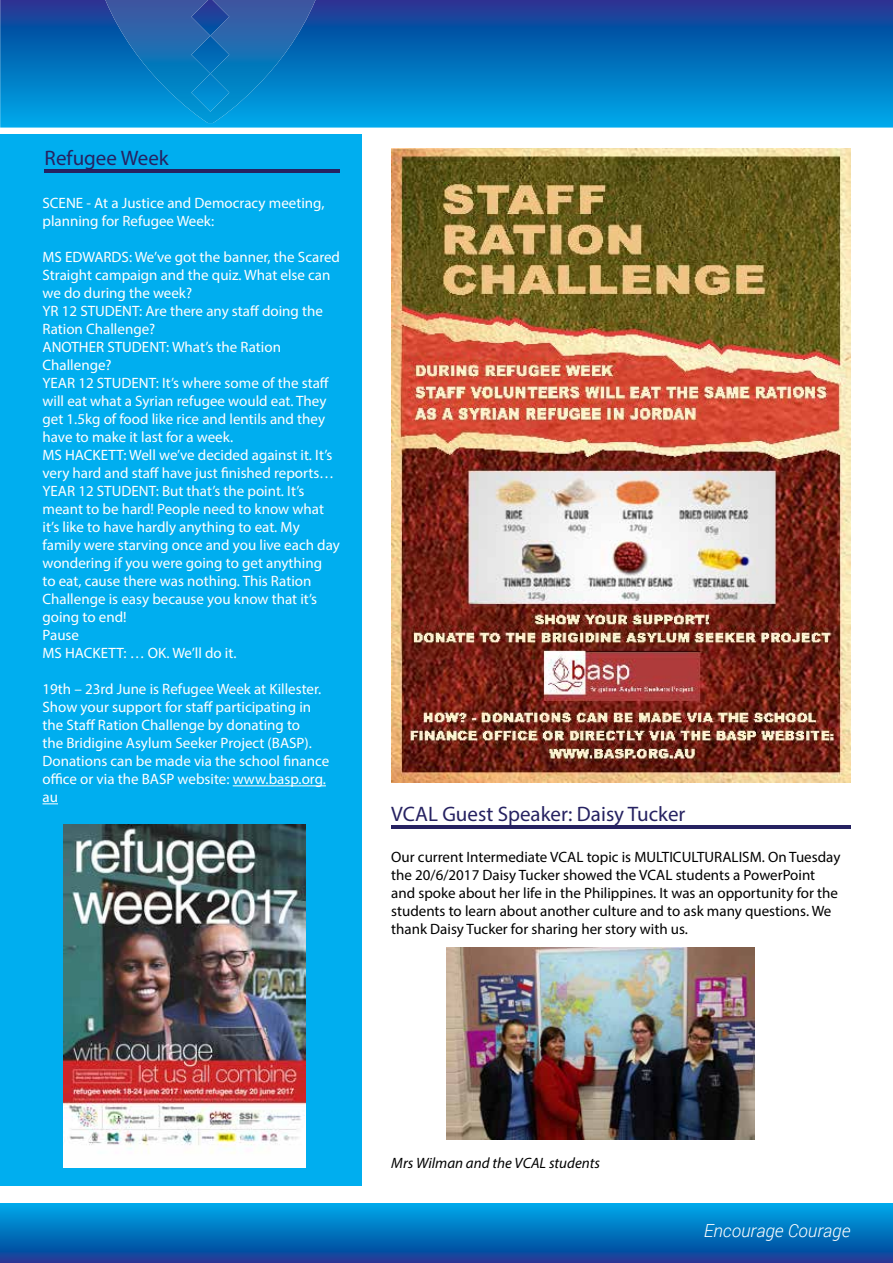
<style>
.page{position:relative;width:893px;height:1263px;background:#fff}
.page>*{position:absolute;margin:0;border:0;box-sizing:border-box;transform-origin:0 0}
.t1{font:21px "Myriad Pro";color:#262261}
.t2{font:italic 300 18px "Roboto";color:#fff}
.t3{font:15px/18px "Myriad Pro";color:#fff}
.t4{font:15px/18px "Myriad Pro";color:#000}
.t5{font:italic 15px "Myriad Pro";color:#000}
</style>
<div class="page">
<svg style="left:0;top:0;width:893px;height:128px;background:#0771bd"></svg>
<svg style="left:105px;top:0;width:210px;height:123px;background:#1276bc"></svg>
<div style="left:0;top:134px;width:361px;height:1052px;background:#00aeef"></div>
<svg style="left:0;top:1203px;width:892px;height:60px;background:#0571bd"></svg>
<hr style="left:45px;top:169px;width:295px;height:4px;background:#262261">
<img style="left:391px;top:149px;width:459px;height:634px">
<hr style="left:233px;top:785px;width:93px;height:1px;background:#fff">
<svg style="left:43px;top:803px;width:15px;height:1px"></svg>
<hr style="left:391px;top:825px;width:459px;height:4px;background:#262261">
<img style="left:446px;top:947px;width:309px;height:193px">
<img style="left:64px;top:825px;width:242px;height:342px">
<h1 class="t1" style="left:45px;top:145px;width:126px">Refugee Week</h1>
<p class="t3" style="left:43px;top:194px;width:283px">SCENE - At a Justice and Democracy meeting, planning for Refugee Week:</p>
<p class="t3" style="left:43px;top:248px;width:299px">MS EDWARDS: We’ve got the banner, the Scared Straight campaign and the quiz. What else can we do during the week?<br>YR 12 STUDENT: Are there any staff doing the Ration Challenge?<br>ANOTHER STUDENT: What’s the Ration Challenge?<br>YEAR 12 STUDENT: It’s where some of the staff will eat what a Syrian refugee would eat. They get 1.5kg of food like rice and lentils and they have to make it last for a week.<br>MS HACKETT: Well we’ve decided against it. It’s very hard and staff have just finished reports… YEAR 12 STUDENT: But that’s the point. It’s meant to be hard! People need to know what it’s like to have hardly anything to eat. My family were starving once and you live each day wondering if you were going to get anything<br>to eat, cause there was nothing. This Ration Challenge is easy because you know that it’s going to end!<br>Pause<br>MS HACKETT: … OK. We’ll do it.</p>
<p class="t3" style="left:43px;top:680px;width:288px">19th – 23rd June is Refugee Week at Killester.<br>Show your support for staff participating in the Staff Ration Challenge by donating to<br>the Bridigine Asylum Seeker Project (BASP).<br>Donations can be made via the school finance office or via the BASP website: www.basp.org. au</p>
<h1 class="t1" style="left:391px;top:801px;width:296px">VCAL Guest Speaker: Daisy Tucker</h1>
<p class="t4" style="left:391px;top:847px;width:451px">Our current Intermediate VCAL topic is MULTICULTURALISM. On Tuesday the 20/6/2017 Daisy Tucker showed the VCAL students a PowerPoint and spoke about her life in the Philippines. It was an opportunity for the students to learn about another culture and to ask many questions. We thank Daisy Tucker for sharing her story with us.</p>
<p class="t5" style="left:391px;top:1153px;width:210px">Mrs Wilman and the VCAL students</p>
<p class="t2" style="left:704px;top:1218px;width:148px">Encourage Courage</p>
</div>
